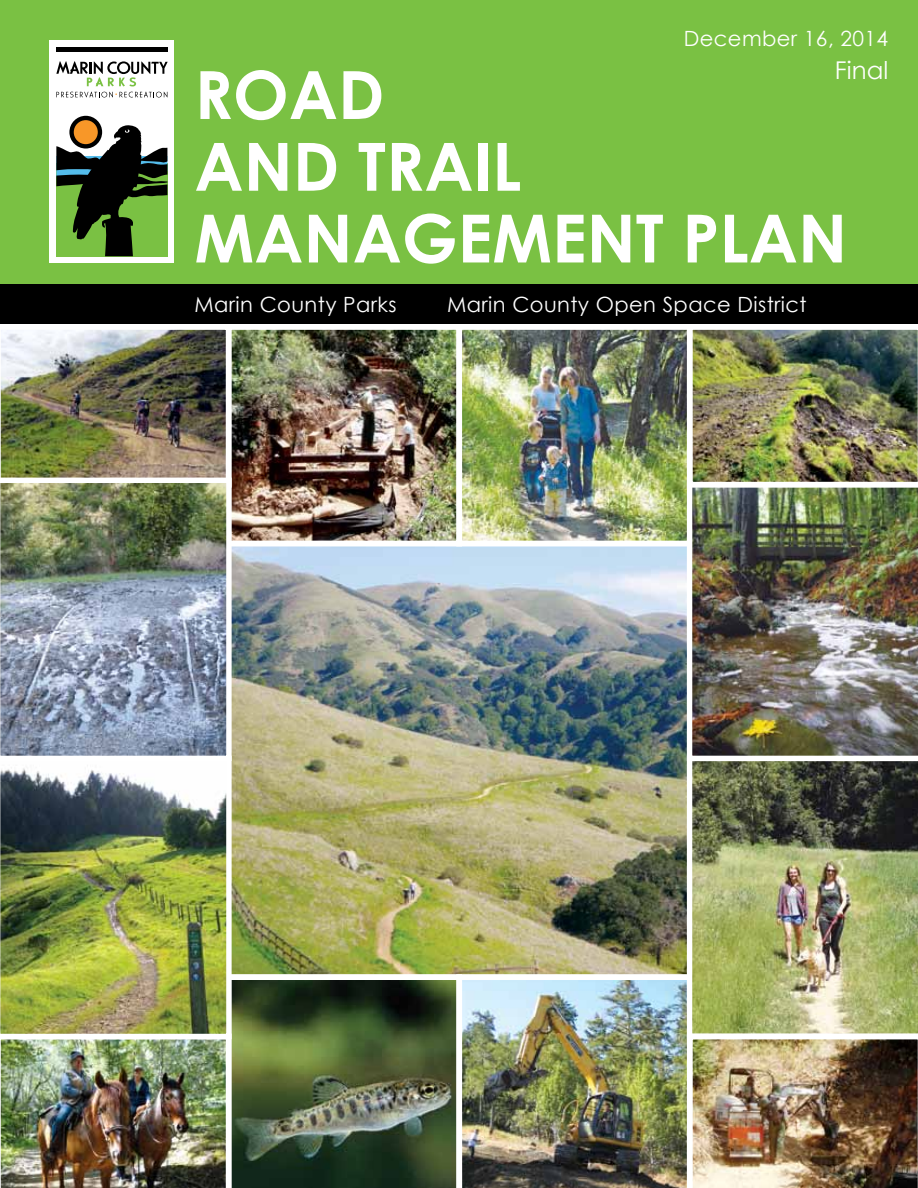
<style>
.page{position:relative;width:918px;height:1188px;background:#fff}
.page>*{position:absolute;margin:0;border:0;box-sizing:border-box;transform-origin:0 0}
.Chapter_Title_Headli{font:700 66.45px "Century Gothic";color:#fff}
.Chapter_Title_Headli-2{font:24.45px "Century Gothic";color:#fff}
.Subhead_2{font:21px "Century Gothic";letter-spacing:.02em;color:#fff}
.Subhead_3{font:21px "Century Gothic";letter-spacing:.02em;color:#fff}
</style>
<div class="page">
<div style="left:0;top:276px;width:918px;height:54px;background:#000"></div>
<div style="left:0;top:0;width:918px;height:284px;background:#7ac143"></div>
<img style="left:232px;top:546px;width:455px;height:428px">
<img style="left:462px;top:974px;width:225px;height:214px">
<img style="left:232px;top:331px;width:454px;height:208px">
<div style="left:456px;top:324px;width:237px;height:222px;border:6px solid #fff"></div>
<img style="left:232px;top:974px;width:225px;height:214px">
<div style="left:225px;top:324px;width:237px;height:222px;border:6px solid #fff"></div>
<img style="left:0;top:1039px;width:232px;height:149px">
<img style="left:0;top:324px;width:232px;height:154px">
<img style="left:692px;top:761px;width:226px;height:273px">
<img style="left:687px;top:488px;width:231px;height:268px">
<img style="left:0;top:761px;width:232px;height:278px">
<img style="left:0;top:478px;width:232px;height:283px">
<img style="left:692px;top:1039px;width:226px;height:149px">
<img style="left:687px;top:324px;width:231px;height:164px">
<div style="left:50px;top:40px;width:124px;height:223px;background:#fff"></div>
<svg style="left:69px;top:116px;width:33px;height:33px"></svg>
<div style="left:74px;top:120px;width:24px;height:24px;background:#f89728;border-radius:50%"></div>
<div style="left:56px;top:47px;width:111px;height:5px;background:#000"></div>
<svg style="left:56px;top:92px;width:111px;height:6px"></svg>
<svg style="left:56px;top:61px;width:112px;height:25px"></svg>
<svg style="left:56px;top:125px;width:111px;height:131px;background:#4f663a"></svg>
<p class="Subhead_3" style="left:684px;top:26px;width:206px">December 16, 2014</p>
<p class="Chapter_Title_Headli-2" style="left:835px;top:55px;width:55px">Final</p>
<p class="Chapter_Title_Headli" style="left:194px;top:53px;width:192px">ROAD</p>
<p class="Chapter_Title_Headli" style="left:194px;top:125px;width:328px">AND TRAIL</p>
<p class="Chapter_Title_Headli" style="left:194px;top:197px;width:654px">MANAGEMENT PLAN</p>
<p class="Subhead_2" style="left:194px;top:291px;width:204px">Marin County Parks</p>
<p class="Subhead_2" style="left:447px;top:291px;width:361px">Marin County Open Space District</p>
</div>
